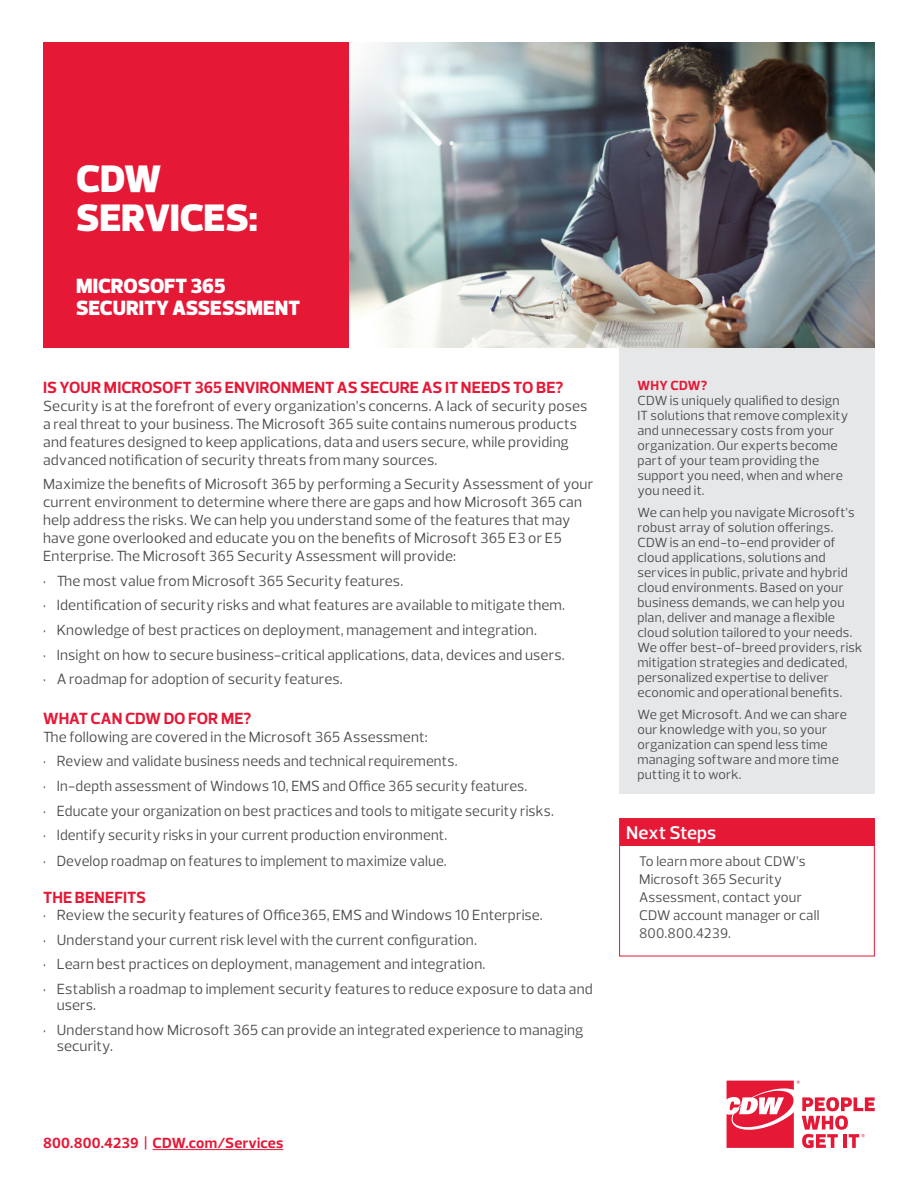
<style>
.page{position:relative;width:918px;height:1188px;background:#fff}
.page>*{position:absolute;margin:0;border:0;box-sizing:border-box;transform-origin:0 0}
._2016_Brand_-_HL{font:900 39px/39px "Prelo";letter-spacing:-.005em;color:#fff}
._2016_Brand_-_HL-2{font:900 21px "Prelo";letter-spacing:-.005em;color:#fff}
.t1{font:600 18.75px "Prelo";letter-spacing:.005em;color:#fff}
.Header_For_Body_Copy{font:700 16.5px "Prelo";color:#e51836}
.Body{font:700 16.5px "Prelo";color:#e51836}
.Body-2{font:15px/18px "Prelo";letter-spacing:.01em;color:#4b4c4d}
.t2{font:700 15px "Prelo";letter-spacing:.015em;color:#e51836}
.Body-3{font:14.25px/18px "Prelo";letter-spacing:.01em;color:#4b4c4d}
.Body-4{font:13.5px/15px "Prelo";letter-spacing:.015em;color:#4b4c4d}
.Header_For_Body_Copy-2{font:700 13.5px "Prelo";letter-spacing:.02em;color:#e51836}
</style>
<div class="page">
<hr style="left:153px;top:1149px;width:130px;height:1px;background:#e51836">
<svg style="left:727px;top:1081px;width:148px;height:67px"></svg>
<img style="left:349px;top:42px;width:526px;height:306px">
<div style="left:619px;top:348px;width:256px;height:446px;background:#e6e7e9"></div>
<div style="left:620px;top:819px;width:255px;height:26px;background:#e51836"></div>
<div style="left:619px;top:818px;width:256px;height:138px;border:1px solid #e51836"></div>
<div style="left:43px;top:42px;width:306px;height:306px;background:#e51836"></div>
<p class="_2016_Brand_-_HL" style="left:76px;top:160px;width:183px">CDW<br>SERVICES:</p>
<p class="_2016_Brand_-_HL-2" style="left:76px;top:273px;width:151px">MICROSOFT 365</p>
<p class="_2016_Brand_-_HL-2" style="left:76px;top:295px;width:226px">SECURITY ASSESSMENT</p>
<p class="Header_For_Body_Copy" style="left:43px;top:377px;width:522px">IS YOUR MICROSOFT 365 ENVIRONMENT AS SECURE AS IT NEEDS TO BE?</p>
<p class="Body-2" style="left:43px;top:397px;width:546px">Security is at the forefront of every organization’s concerns. A lack of security poses a real threat to your business. The Microsoft 365 suite contains numerous products and features designed to keep applications, data and users secure, while providing advanced notification of security threats from many sources.</p>
<p class="Body-2" style="left:43px;top:475px;width:552px">Maximize the benefits of Microsoft 365 by performing a Security Assessment of your current environment to determine where there are gaps and how Microsoft 365 can help address the risks. We can help you understand some of the features that may have gone overlooked and educate you on the benefits of Microsoft 365 E3 or E5<br>Enterprise. The Microsoft 365 Security Assessment will provide:</p>
<p class="Body-2" style="left:43px;top:572px;width:362px">• The most value from Microsoft 365 Security features.</p>
<p class="Body-2" style="left:43px;top:596px;width:524px">• Identification of security risks and what features are available to mitigate them.</p>
<p class="Body-2" style="left:43px;top:621px;width:495px">• Knowledge of best practices on deployment, management and integration.</p>
<p class="Body-2" style="left:43px;top:646px;width:523px">• Insight on how to secure business-critical applications, data, devices and users.</p>
<p class="Body-2" style="left:43px;top:670px;width:301px">• A roadmap for adoption of security features.</p>
<p class="Header_For_Body_Copy" style="left:43px;top:708px;width:210px">WHAT CAN CDW DO FOR ME?</p>
<p class="Body-2" style="left:43px;top:728px;width:386px">The following are covered in the Microsoft 365 Assessment:</p>
<p class="Body-2" style="left:43px;top:752px;width:416px">• Review and validate business needs and technical requirements.</p>
<p class="Body-2" style="left:43px;top:777px;width:486px">• In-depth assessment of Windows 10, EMS and Office 365 security features.</p>
<p class="Body-2" style="left:43px;top:802px;width:512px">• Educate your organization on best practices and tools to mitigate security risks.</p>
<p class="Body-2" style="left:43px;top:826px;width:406px">• Identify security risks in your current production environment.</p>
<p class="Body-2" style="left:43px;top:852px;width:405px">• Develop roadmap on features to implement to maximize value.</p>
<p class="Body" style="left:43px;top:887px;width:104px">THE BENEFITS</p>
<p class="Body-2" style="left:43px;top:906px;width:501px">• Review the security features of Office365, EMS and Windows 10 Enterprise.</p>
<p class="Body-2" style="left:43px;top:931px;width:435px">• Understand your current risk level with the current configuration.</p>
<p class="Body-2" style="left:43px;top:955px;width:444px">• Learn best practices on deployment, management and integration.</p>
<p class="Body-2" style="left:57px;top:981px;width:538px;line-height:16.5px;text-indent:-14px">• Establish a roadmap to implement security features to reduce exposure to data and users.</p>
<p class="Body-2" style="left:57px;top:1022px;width:528px;line-height:16.5px;text-indent:-14px">• Understand how Microsoft 365 can provide an integrated experience to managing security.</p>
<p class="t2" style="left:43px;top:1134px;width:242px">800.800.4239 | CDW.com/Services</p>
<p class="Header_For_Body_Copy-2" style="left:638px;top:377px;width:71px">WHY CDW?</p>
<p class="Body-4" style="left:638px;top:393px;width:212px">CDW is uniquely qualified to design<br>IT solutions that remove complexity and unnecessary costs from your organization. Our experts become part of your team providing the support you need, when and where you need it.</p>
<p class="Body-4" style="left:638px;top:505px;width:226px">We can help you navigate Microsoft’s robust array of solution offerings.<br>CDW is an end-to-end provider of cloud applications, solutions and services in public, private and hybrid cloud environments. Based on your business demands, we can help you plan, deliver and manage a flexible cloud solution tailored to your needs.<br>We offer best-of-breed providers, risk mitigation strategies and dedicated, personalized expertise to deliver economic and operational benefits.</p>
<p class="Body-4" style="left:638px;top:707px;width:211px">We get Microsoft. And we can share our knowledge with you, so your organization can spend less time managing software and more time putting it to work.</p>
<p class="t1" style="left:626px;top:821px;width:92px">Next Steps</p>
<p class="Body-3" style="left:639px;top:852px;width:182px">To learn more about CDW’s<br>Microsoft 365 Security<br>Assessment, contact your<br>CDW account manager or call<br>800.800.4239.</p>
</div>
